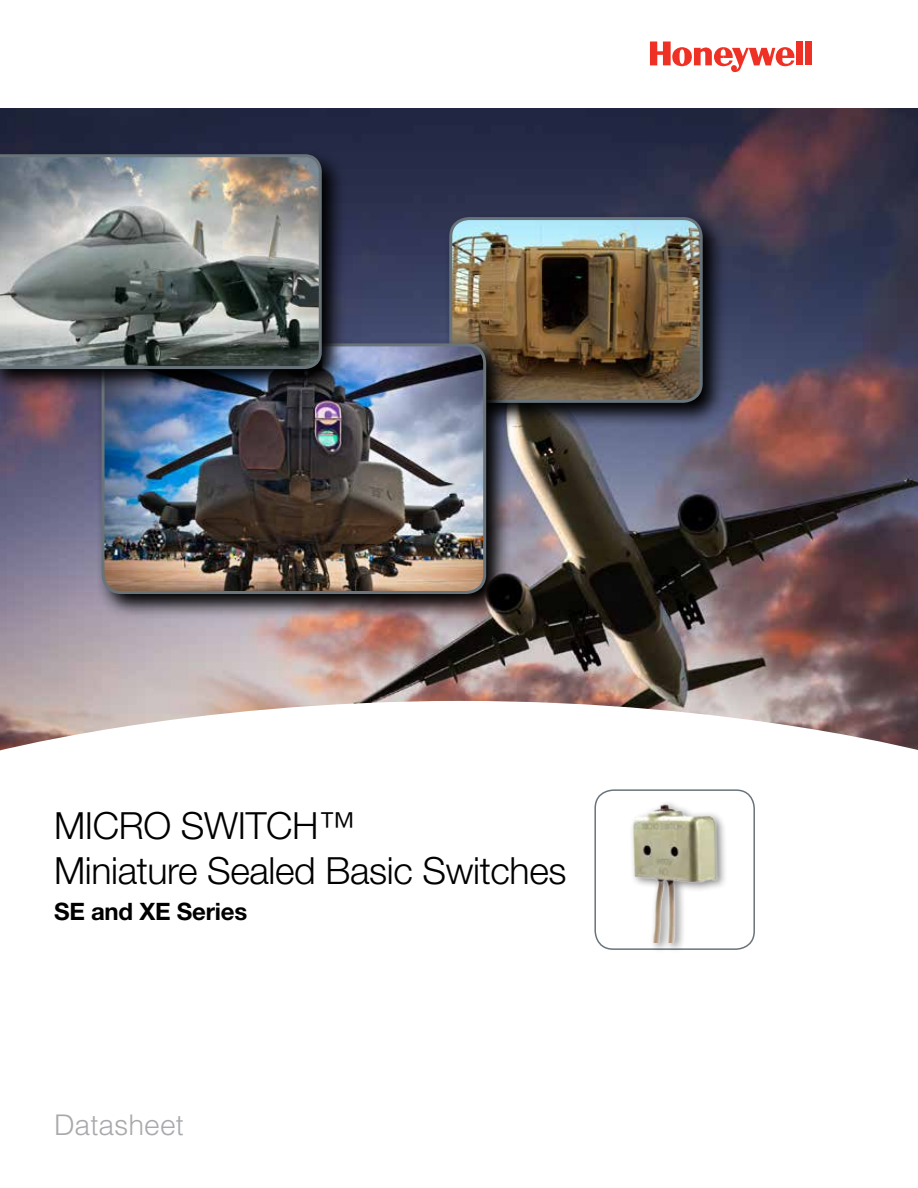
<style>
.page{position:relative;width:918px;height:1188px;background:#fff}
.page>*{position:absolute;margin:0;border:0;box-sizing:border-box;transform-origin:0 0}
.t1{font:300 37.5px/45px "Helvetica Neue LT Std";letter-spacing:-.01em;color:#000}
.t2{font:300 28.5px "Helvetica LT Std";color:#a7a9ac}
.t3{font:700 24px "Helvetica Neue LT Std";letter-spacing:-.01em;color:#000}
</style>
<div class="page">
<img style="left:0;top:109px;width:918px;height:592px">
<div style="left:796px;top:42px;width:7px;height:23px;background:#ee3124"></div>
<div style="left:805px;top:42px;width:7px;height:23px;background:#ee3124"></div>
<svg style="left:650px;top:42px;width:145px;height:30px"></svg>
<svg style="left:0;top:701px;width:918px;height:249px"></svg>
<svg style="left:444px;top:211px;width:284px;height:216px;background:#323548"></svg>
<img style="left:451px;top:219px;width:250px;height:182px">
<div style="left:449px;top:217px;width:254px;height:186px;border:3px solid #68737a;border-radius:18px"></div>
<img style="left:96px;top:338px;width:415px;height:280px">
<img style="left:103px;top:345px;width:382px;height:247px">
<div style="left:102px;top:343px;width:384px;height:251px;border:3px solid #68737a;border-radius:18px"></div>
<img style="left:0;top:148px;width:347px;height:246px">
<svg style="left:0;top:153px;width:323px;height:218px;background:#828886"></svg>
<div style="left:595px;top:790px;width:159px;height:159px;background:#fff;border-radius:18px"></div>
<div style="left:594px;top:789px;width:161px;height:161px;border:2px solid #68737a;border-radius:18px"></div>
<div style="left:628px;top:800px;width:100px;height:154px;background:#000;opacity:.5"></div>
<img style="left:628px;top:800px;width:94px;height:143px">
<p class="t1" style="left:54px;top:802px;width:514px">MICRO SWITCH™<br>Miniature Sealed Basic Switches</p>
<p class="t3" style="left:54px;top:897px;width:195px">SE and XE Series</p>
<p class="t2" style="left:54px;top:1107px;width:131px">Datasheet</p>
</div>
